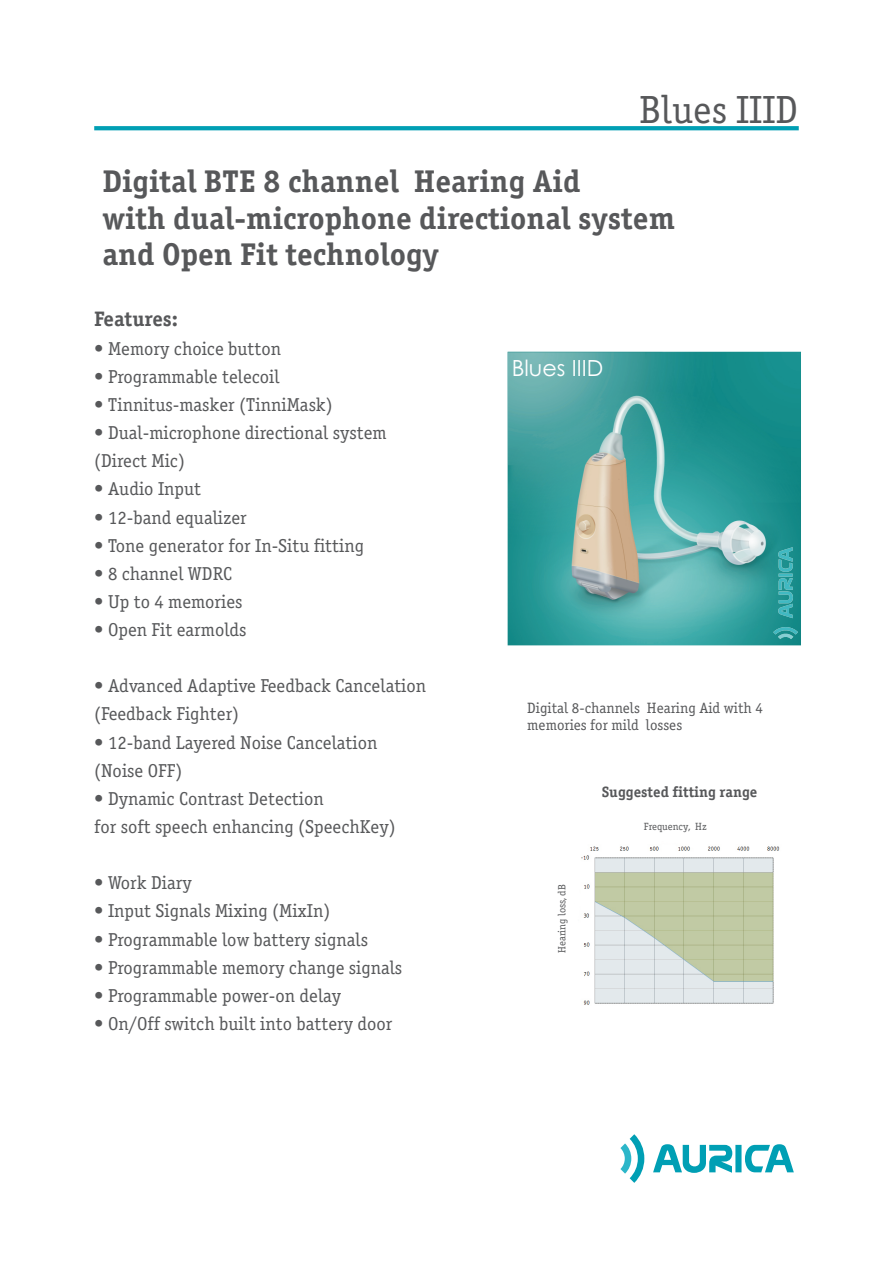
<style>
.page{position:relative;width:893px;height:1263px;background:#fff}
.page>*{position:absolute;margin:0;border:0;box-sizing:border-box;transform-origin:0 0}
.t1{font:39.3px "Officina Serif C";color:#57585a}
.t2{font:700 31.5px/36.8px "Officina Serif C";color:#57585a}
.t3{font:22.2px "Century Gothic";color:#fff}
.t4{font:700 21px "Officina Serif C";color:#57585a}
.t5{font:18.75px/28.2px "Officina Serif C";color:#57585a}
.t6{font:15px/17px "Officina Serif C";color:#57585a}
.t7{font:700 15px "Officina Serif C";color:#57585a}
.t8{font:10.5px "Officina Serif C";color:#57585a}
</style>
<div class="page">
<svg style="left:653px;top:1144px;width:141px;height:29px"></svg>
<svg style="left:620px;top:1134px;width:24px;height:49px"></svg>
<svg style="left:94px;top:126px;width:705px;height:4px;fill:#009fb4"></svg>
<img style="left:581px;top:846px;width:199px;height:159px">
<img style="left:507px;top:351px;width:294px;height:295px">
<img style="left:773px;top:545px;width:26px;height:96px">
<h1 class="t1" style="left:639px;top:88px;width:160px">Blues IIID</h1>
<h2 class="t2" style="left:103px;top:162px;width:574px">Digital BTE 8 channel Hearing Aid<br>with dual-microphone directional system and Open Fit technology</h2>
<p class="t4" style="left:94px;top:307px;width:85px">Features:</p>
<p class="t5" style="left:94px;top:334px;width:188px">• Memory choice button</p>
<p class="t5" style="left:94px;top:362px;width:187px">• Programmable telecoil</p>
<p class="t5" style="left:94px;top:390px;width:240px">• Tinnitus-masker (TinniMask)</p>
<p class="t5" style="left:94px;top:419px;width:294px">• Dual-microphone directional system (Direct Mic)</p>
<p class="t5" style="left:94px;top:475px;width:108px">• Audio Input</p>
<p class="t5" style="left:94px;top:503px;width:154px">• 12-band equalizer</p>
<p class="t5" style="left:94px;top:531px;width:271px">• Tone generator for In-Situ fitting</p>
<p class="t5" style="left:94px;top:559px;width:139px">• 8 channel WDRC</p>
<p class="t5" style="left:94px;top:587px;width:150px">• Up to 4 memories</p>
<p class="t5" style="left:94px;top:616px;width:154px">• Open Fit earmolds</p>
<p class="t5" style="left:94px;top:672px;width:333px">• Advanced Adaptive Feedback Cancelation (Feedback Fighter)</p>
<p class="t5" style="left:94px;top:728px;width:285px">• 12-band Layered Noise Cancelation (Noise OFF)</p>
<p class="t5" style="left:94px;top:784px;width:303px">• Dynamic Contrast Detection<br>for soft speech enhancing (SpeechKey)</p>
<p class="t5" style="left:94px;top:869px;width:99px">• Work Diary</p>
<p class="t5" style="left:94px;top:897px;width:238px">• Input Signals Mixing (MixIn)</p>
<p class="t5" style="left:94px;top:925px;width:275px">• Programmable low battery signals</p>
<p class="t5" style="left:94px;top:953px;width:309px">• Programmable memory change signals</p>
<p class="t5" style="left:94px;top:981px;width:248px">• Programmable power-on delay</p>
<p class="t5" style="left:94px;top:1009px;width:300px">• On/Off switch built into battery door</p>
<p class="t3" style="left:512px;top:359px;width:93px">Blues IIID</p>
<p class="t6" style="left:527px;top:700px;width:237px">Digital 8-channels Hearing Aid with 4 memories for mild losses</p>
<p class="t7" style="left:602px;top:783px;width:157px">Suggested fitting range</p>
<p class="t8" style="left:644px;top:820px;width:64px">Frequency, Hz</p>
<p class="t8" style="left:556px;top:953px;width:70px;rotate:-90deg">Hearing loss, dB</p>
</div>
